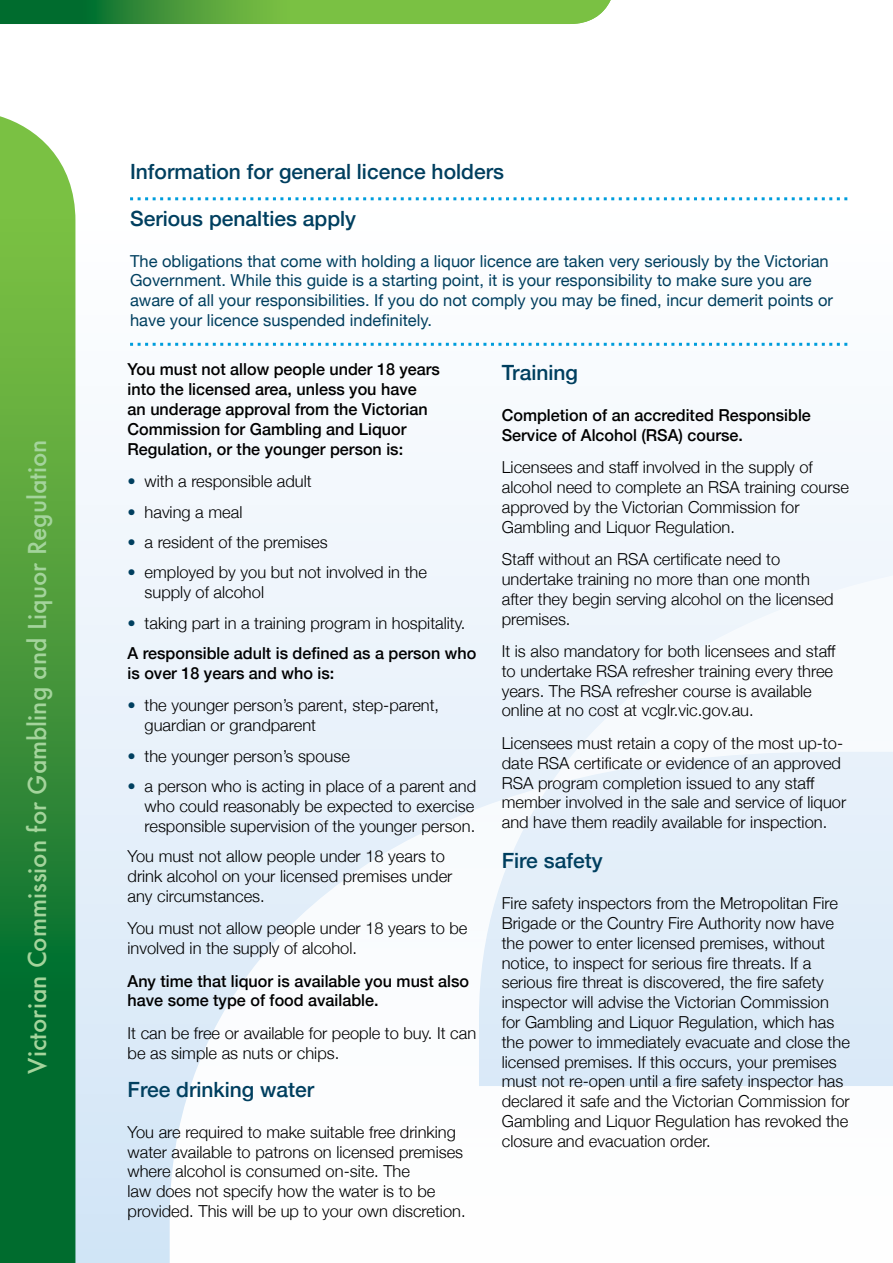
<style>
.page{position:relative;width:893px;height:1263px;background:#fff}
.page>*{position:absolute;margin:0;border:0;box-sizing:border-box;transform-origin:0 0}
.t1{font:500 24px "Futura";color:#a4d49c}
.heading_1{font:500 21px "Helvetica Neue";color:#003f5f}
.body_text{font:300 16.5px/19.8px "Helvetica Neue";color:#000}
.heading_1-2{font:300 16.5px/19.8px "Helvetica Neue";color:#000}
.heading_2_black{font:500 16.5px/19.8px "Helvetica Neue";color:#000}
.pull_out_box_texts{font:16.5px/19.8px "Helvetica Neue";color:#003f5f}
.s1{color:#003f5f}
</style>
<div class="page">
<div style="left:0;top:155px;width:893px;height:1108px;background:linear-gradient(to bottom,#fff,#d1e4f6)"></div>
<svg style="left:549px;top:551px;width:344px;height:234px;fill:#f1f6fc"></svg>
<svg style="left:170px;top:785px;width:723px;height:478px"></svg>
<svg style="left:0;top:0;width:611px;height:24px;background:#5ba940"></svg>
<svg style="left:130px;top:197px;width:717px;height:3px"></svg>
<svg style="left:130px;top:343px;width:717px;height:3px"></svg>
<svg style="left:0;top:116px;width:75px;height:1147px;background:#3f943c"></svg>
<p class="t1" style="left:21px;top:1074px;width:635px;rotate:-90deg">Victorian Commission for Gambling and Liquor Regulation</p>
<p class="heading_1" style="left:130px;top:155px;width:375px">Information for general licence holders</p>
<p class="heading_1" style="left:130px;top:201px;width:228px">Serious penalties apply</p>
<p class="pull_out_box_texts" style="left:130px;top:252px;width:704px">The obligations that come with holding a liquor licence are taken very seriously by the Victorian Government. While this guide is a starting point, it is your responsibility to make sure you are aware of all your responsibilities. If you do not comply you may be fined, incur demerit points or have your licence suspended indefinitely.</p>
<p class="heading_2_black" style="left:128px;top:358px;width:314px">You must not allow people under 18 years into the licensed area, unless you have<br>an underage approval from the Victorian Commission for Gambling and Liquor Regulation, or the younger person is:</p>
<p class="heading_1-2" style="left:128px;top:470px;width:186px"><span class="s1">•</span> with a responsible adult</p>
<p class="heading_1-2" style="left:128px;top:500px;width:116px"><span class="s1">•</span> having a meal</p>
<p class="heading_1-2" style="left:128px;top:531px;width:202px"><span class="s1">•</span> a resident of the premises</p>
<p class="heading_1-2" style="left:145px;top:561px;width:284px;text-indent:-17px"><span class="s1">•</span> employed by you but not involved in the supply of alcohol</p>
<p class="heading_1-2" style="left:128px;top:612px;width:339px"><span class="s1">•</span> taking part in a training program in hospitality.</p>
<p class="heading_2_black" style="left:128px;top:642px;width:350px">A responsible adult is defined as a person who is over 18 years and who is:</p>
<p class="heading_1-2" style="left:145px;top:694px;width:296px;text-indent:-17px"><span class="s1">•</span> the younger person’s parent, step-parent, guardian or grandparent</p>
<p class="heading_1-2" style="left:128px;top:745px;width:224px"><span class="s1">•</span> the younger person’s spouse</p>
<p class="heading_1-2" style="left:145px;top:775px;width:333px;text-align:justify;text-indent:-17px"><span class="s1">•</span> a person who is acting in place of a parent and who could reasonably be expected to exercise responsible supervision of the younger person.</p>
<p class="body_text" style="left:128px;top:845px;width:326px">You must not allow people under 18 years to drink alcohol on your licensed premises under any circumstances.</p>
<p class="body_text" style="left:128px;top:917px;width:341px">You must not allow people under 18 years to be involved in the supply of alcohol.</p>
<p class="heading_2_black" style="left:128px;top:969px;width:343px">Any time that liquor is available you must also have some type of food available.</p>
<p class="body_text" style="left:128px;top:1022px;width:350px">It can be free or available for people to buy. It can be as simple as nuts or chips.</p>
<p class="heading_1" style="left:128px;top:1072px;width:188px">Free drinking water</p>
<p class="body_text" style="left:128px;top:1121px;width:340px">You are required to make suitable free drinking water available to patrons on licensed premises where alcohol is consumed on-site. The<br>law does not specify how the water is to be provided. This will be up to your own discretion.</p>
<p class="heading_1" style="left:502px;top:355px;width:78px">Training</p>
<p class="heading_2_black" style="left:502px;top:404px;width:311px">Completion of an accredited Responsible<br>Service of Alcohol (RSA) course.</p>
<p class="body_text" style="left:502px;top:456px;width:349px">Licensees and staff involved in the supply of alcohol need to complete an RSA training course approved by the Victorian Commission for Gambling and Liquor Regulation.</p>
<p class="body_text" style="left:502px;top:548px;width:333px">Staff without an RSA certificate need to undertake training no more than one month after they begin serving alcohol on the licensed premises.</p>
<p class="body_text" style="left:502px;top:640px;width:335px">It is also mandatory for both licensees and staff to undertake RSA refresher training every three years. The RSA refresher course is available online at no cost at vcglr.vic.gov.au.</p>
<p class="body_text" style="left:502px;top:732px;width:346px">Licensees must retain a copy of the most up-to&shy;date RSA certificate or evidence of an approved RSA program completion issued to any staff member involved in the sale and service of liquor and have them readily available for inspection.</p>
<p class="heading_1" style="left:502px;top:844px;width:102px">Fire safety</p>
<p class="heading_1-2" style="left:502px;top:892px;width:350px">Fire safety inspectors from the Metropolitan Fire Brigade or the Country Fire Authority now have the power to enter licensed premises, without notice, to inspect for serious fire threats. If a serious fire threat is discovered, the fire safety inspector will advise the Victorian Commission for Gambling and Liquor Regulation, which has the power to immediately evacuate and close the licensed premises. If this occurs, your premises must not re-open until a fire safety inspector has declared it safe and the Victorian Commission for Gambling and Liquor Regulation has revoked the closure and evacuation order.</p>
</div>
